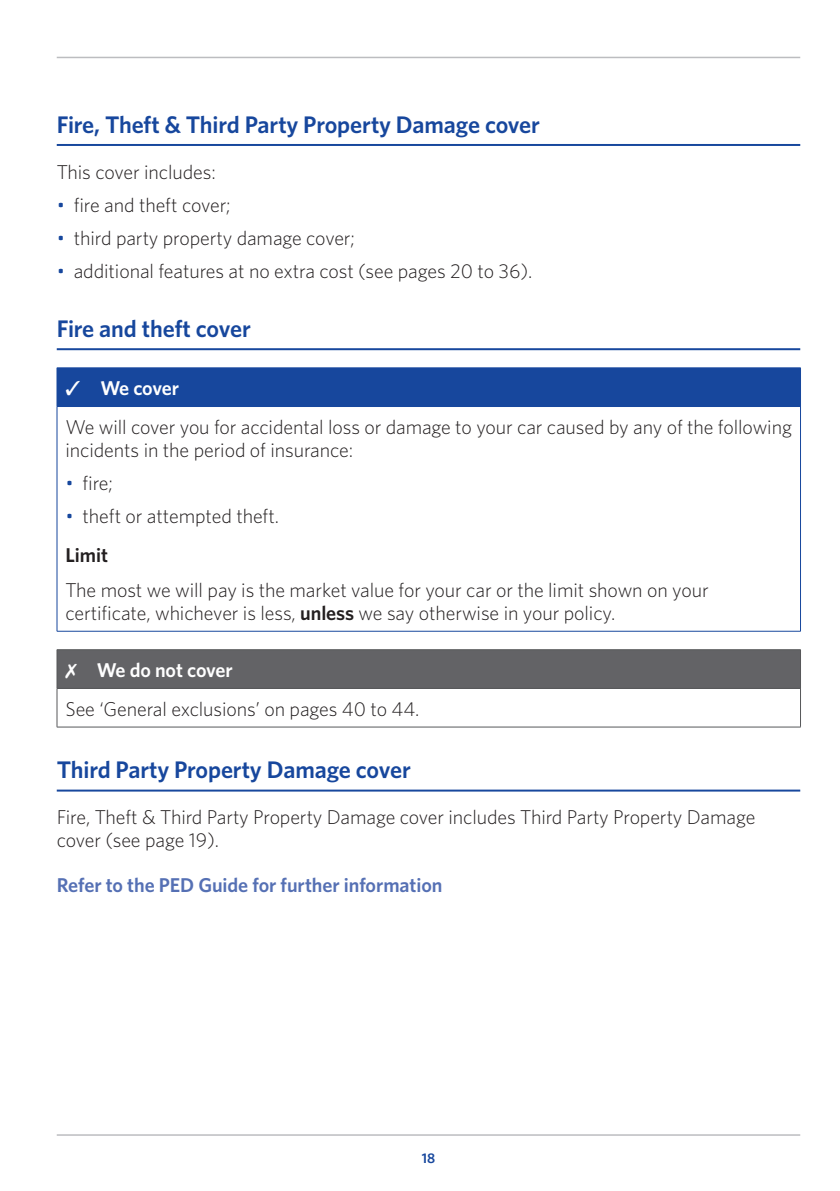
<style>
.page{position:relative;width:840px;height:1191px;background:#fff}
.page>*{position:absolute;margin:0;border:0;box-sizing:border-box;transform-origin:0 0}
.t1{font:600 24px "Whitney";letter-spacing:-.005em;color:#17479d}
.t2{font:300 20px/38.6px "Whitney";letter-spacing:-.005em;color:#231f20}
.t3{font:600 20px "Whitney";letter-spacing:-.005em;color:#5570b4}
.t4{font:600 14px "Whitney";color:#17479d}
.s1{color:#17479d}
.s2{color:#fff}
.s3{font-weight:600;color:#fff}
.s4{font-weight:600}
</style>
<div class="page">
<hr style="left:57px;top:1134px;width:742px;height:1px;background:#bcbdc0">
<hr style="left:57px;top:57px;width:742px;height:1px;background:#bcbdc0">
<hr style="left:57px;top:144px;width:742px;height:2px;background:#17479d">
<hr style="left:57px;top:348px;width:742px;height:2px;background:#17479d">
<hr style="left:57px;top:789px;width:742px;height:2px;background:#17479d">
<div style="left:57px;top:368px;width:743px;height:38px;background:#17479d"></div>
<hr style="left:57px;top:407px;width:1px;height:224px;background:#17479d">
<hr style="left:799px;top:407px;width:1px;height:224px;background:#17479d">
<hr style="left:57px;top:631px;width:743px;height:1px;background:#17479d">
<hr style="left:57px;top:367px;width:743px;height:1px;background:#17479d">
<hr style="left:57px;top:406px;width:743px;height:1px;background:#17479d">
<div style="left:57px;top:649px;width:743px;height:39px;background:#636366"></div>
<hr style="left:57px;top:688px;width:1px;height:39px;background:#57585a">
<hr style="left:799px;top:688px;width:1px;height:39px;background:#57585a">
<hr style="left:57px;top:726px;width:743px;height:1px;background:#57585a">
<hr style="left:57px;top:649px;width:743px;height:1px;background:#57585a">
<hr style="left:57px;top:650px;width:1px;height:38px;background:#57585a">
<hr style="left:799px;top:650px;width:1px;height:38px;background:#57585a">
<hr style="left:57px;top:688px;width:743px;height:1px;background:#57585a">
<p class="t1" style="left:57px;top:108px;width:484px">Fire, Theft &amp; Third Party Property Damage cover</p>
<p class="t2" style="left:57px;top:152px;width:160px">This cover includes:</p>
<p class="t2" style="left:57px;top:185px;width:175px"><span class="s1">•</span> fire and theft cover;</p>
<p class="t2" style="left:57px;top:218px;width:299px"><span class="s1">•</span> third party property damage cover;</p>
<p class="t2" style="left:57px;top:251px;width:477px"><span class="s1">•</span> additional features at no extra cost (see pages 20 to 36).</p>
<p class="t1" style="left:57px;top:312px;width:195px">Fire and theft cover</p>
<p class="t2" style="left:65px;top:368px;width:727px"><span class="s2">✓</span> <span class="s3">We cover<br></span>We will cover you for accidental loss or damage to your car caused by any of the following</p>
<p class="t2" style="left:65px;top:430px;width:289px">incidents in the period of insurance:</p>
<p class="t2" style="left:65px;top:463px;width:49px"><span class="s1">•</span> fire;</p>
<p class="t2" style="left:65px;top:496px;width:215px"><span class="s1">•</span> theft or attempted theft.<br><span class="s4">Limit</span></p>
<p class="t2" style="left:65px;top:577px;width:644px;line-height:23.2px">The most we will pay is the market value for your car or the limit shown on your certificate, whichever is less, <span class="s4">unless</span> we say otherwise in your policy.</p>
<p class="t2" style="left:65px;top:650px;width:355px"><span class="s2">✗</span> <span class="s3">We do not cover<br></span>See ‘General exclusions’ on pages 40 to 44.</p>
<p class="t1" style="left:57px;top:754px;width:355px">Third Party Property Damage cover</p>
<p class="t2" style="left:57px;top:805px;width:699px;line-height:23.2px">Fire, Theft &amp; Third Party Property Damage cover includes Third Party Property Damage cover (see page 19).</p>
<p class="t3" style="left:57px;top:871px;width:387px">Refer to the PED Guide for further information</p>
<p class="t4" style="left:421px;top:1148px;width:15px">18</p>
</div>
